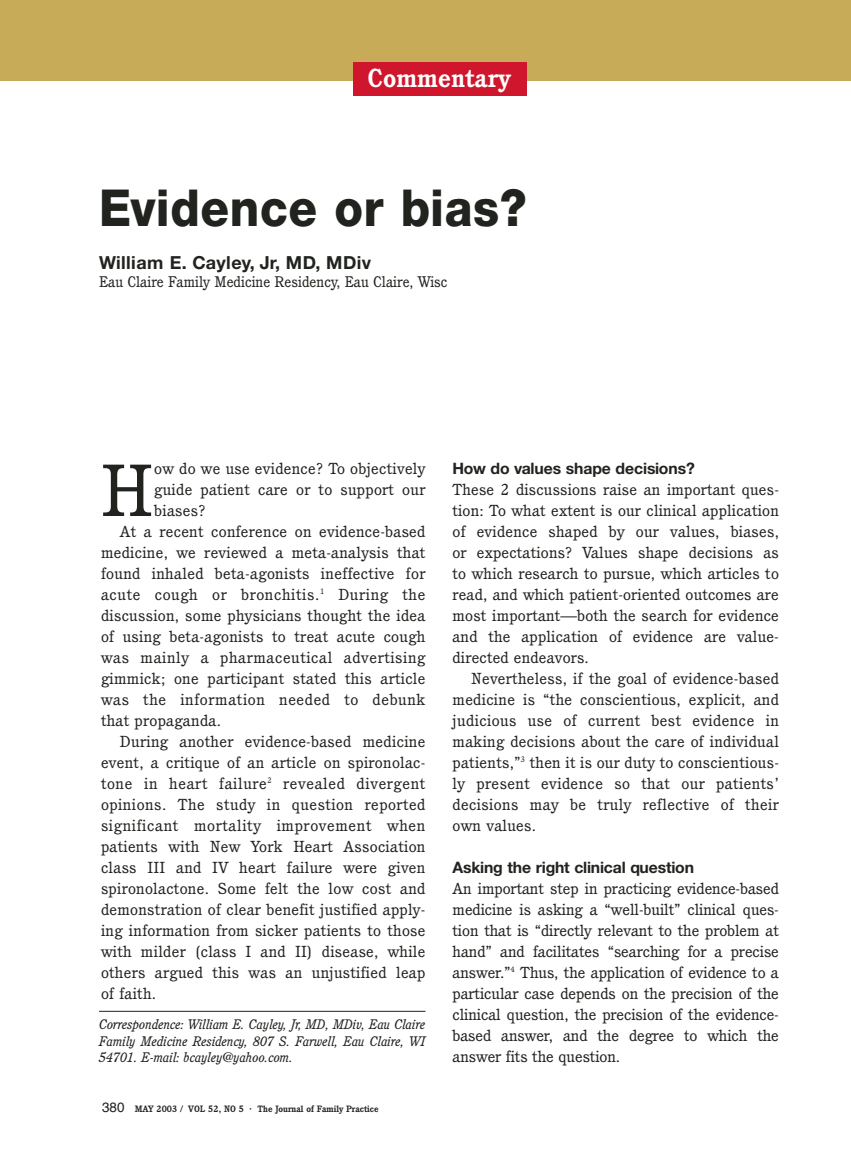
<style>
.page{position:relative;width:851px;height:1161px;background:#fff}
.page>*{position:absolute;margin:0;border:0;box-sizing:border-box;transform-origin:0 0}
.t1{font:71.85px "Cushing";color:#20231e;scale:1.06 1}
.t2{font:800 51px "Helvetica Neue";letter-spacing:.01em;color:#20231e;scale:.92 1}
.t3{font:700 25.5px "Cushing";letter-spacing:.015em;color:#fff}
.t4{font:700 18px "Helvetica Neue";letter-spacing:.02em;color:#20231e}
.t5{font:700 15.75px "Helvetica Neue";letter-spacing:-.005em;color:#20231e}
.t6{font:15.6px/21px "Cushing";letter-spacing:.015em;color:#20231e;text-align:justify;scale:1.06 1}
.t7{font:15.6px "Cushing";letter-spacing:.035em;color:#20231e;scale:1.06 1}
.t8{font:15px "Cushing";color:#20231e}
.t9{font:italic 13.5px/16.5px "Cushing";color:#20231e;text-align:justify}
.t10{font:700 9px "Cushing";color:#20231e}
.s1{font-family:"Helvetica";font-weight:400;font-size:13.5px}
.s2{font-size:10.5px}
</style>
<div class="page">
<div style="left:0;top:0;width:850px;height:81px;background:#c7ab58"></div>
<div style="left:353px;top:63px;width:173px;height:33px;background:#cf162d"></div>
<hr style="left:99px;top:1011px;width:326px;height:1px;background:#20231e">
<h3 class="t3" style="left:367px;top:68px;width:144px">Commentary</h3>
<h2 class="t2" style="left:99px;top:189px;width:466px">Evidence or bias?</h2>
<p class="t4" style="left:99px;top:256px;width:273px">William E. Cayley, Jr, MD, MDiv</p>
<p class="t8" style="left:99px;top:276px;width:350px">Eau Claire Family Medicine Residency, Eau Claire, Wisc</p>
<h1 class="t1" style="left:101px;top:462px;width:51px">H</h1>
<p class="t6" style="left:154px;top:459px;width:257px">ow do we use evidence? To objectively</p>
<p class="t6" style="left:154px;top:480px;width:257px">guide patient care or to support our</p>
<p class="t6" style="left:154px;top:501px;width:50px">biases?</p>
<p class="t6" style="left:120px;top:522px;width:290px">At a recent conference on evidence-based</p>
<p class="t6" style="left:101px;top:543px;width:307px">medicine, we reviewed a meta-analysis that</p>
<p class="t6" style="left:101px;top:564px;width:307px">found inhaled beta-agonists ineffective for</p>
<p class="t7" style="left:101px;top:588px;width:307px">acute cough or bronchitis.<sup>1</sup> During the</p>
<p class="t6" style="left:101px;top:606px;width:307px">discussion, some physicians thought the idea</p>
<p class="t6" style="left:101px;top:627px;width:307px">of using beta-agonists to treat acute cough</p>
<p class="t7" style="left:101px;top:651px;width:307px">was mainly a pharmaceutical advertising</p>
<p class="t6" style="left:101px;top:669px;width:307px">gimmick; one participant stated this article</p>
<p class="t7" style="left:101px;top:693px;width:307px">was the information needed to debunk</p>
<p class="t6" style="left:101px;top:711px;width:115px">that propaganda.</p>
<p class="t6" style="left:120px;top:732px;width:290px">During another evidence-based medicine</p>
<p class="t6" style="left:101px;top:753px;width:307px">event, a critique of an article on spironolac-</p>
<p class="t7" style="left:101px;top:777px;width:307px">tone in heart failure<sup>2</sup> revealed divergent</p>
<p class="t6" style="left:101px;top:795px;width:307px">opinions. The study in question reported</p>
<p class="t7" style="left:101px;top:819px;width:307px">significant mortality improvement when</p>
<p class="t6" style="left:101px;top:837px;width:307px">patients with New York Heart Association</p>
<p class="t6" style="left:101px;top:858px;width:307px">class III and IV heart failure were given</p>
<p class="t6" style="left:101px;top:879px;width:307px">spironolactone. Some felt the low cost and</p>
<p class="t6" style="left:101px;top:900px;width:307px">demonstration of clear benefit justified apply-</p>
<p class="t6" style="left:101px;top:921px;width:307px">ing information from sicker patients to those</p>
<p class="t6" style="left:101px;top:942px;width:307px">with milder (class I and II) disease, while</p>
<p class="t6" style="left:101px;top:963px;width:307px">others argued this was an unjustified leap</p>
<p class="t6" style="left:101px;top:984px;width:54px">of faith.</p>
<p class="t9" style="left:99px;top:1017px;width:328px">Correspondence: William E. Cayley, Jr, MD, MDiv, Eau Claire Family Medicine Residency, 807 S. Farwell, Eau Claire, WI 54701. E-mail: bcayley@yahoo.com.</p>
<p class="t10" style="left:102px;top:1106px;width:278px"><span class="s1">380</span> MAY 2003 / VOL 52, NO 5 <span class="s2">·</span> The Journal of Family Practice</p>
<p class="t5" style="left:452px;top:463px;width:244px">How do values shape decisions?</p>
<p class="t6" style="left:452px;top:480px;width:309px">These 2 discussions raise an important ques&shy;tion: To what extent is our clinical application of evidence shaped by our values, biases, or expectations? Values shape decisions as to which research to pursue, which articles to read, and which patient-oriented outcomes are most important—both the search for evidence and the application of evidence are value&shy;directed endeavors.</p>
<p class="t6" style="left:452px;top:669px;width:309px;text-indent:19px">Nevertheless, if the goal of evidence-based medicine is “the conscientious, explicit, and judicious use of current best evidence in making decisions about the care of individual patients,”<sup>3</sup> then it is our duty to conscientious&shy;ly present evidence so that our patients’ decisions may be truly reflective of their own values.</p>
<p class="t5" style="left:452px;top:862px;width:243px">Asking the right clinical question</p>
<p class="t6" style="left:452px;top:879px;width:309px">An important step in practicing evidence-based medicine is asking a “well-built” clinical ques&shy;tion that is “directly relevant to the problem at hand” and facilitates “searching for a precise answer.”<sup>4</sup> Thus, the application of evidence to a particular case depends on the precision of the clinical question, the precision of the evidence&shy;based answer, and the degree to which the answer fits the question.</p>
</div>
